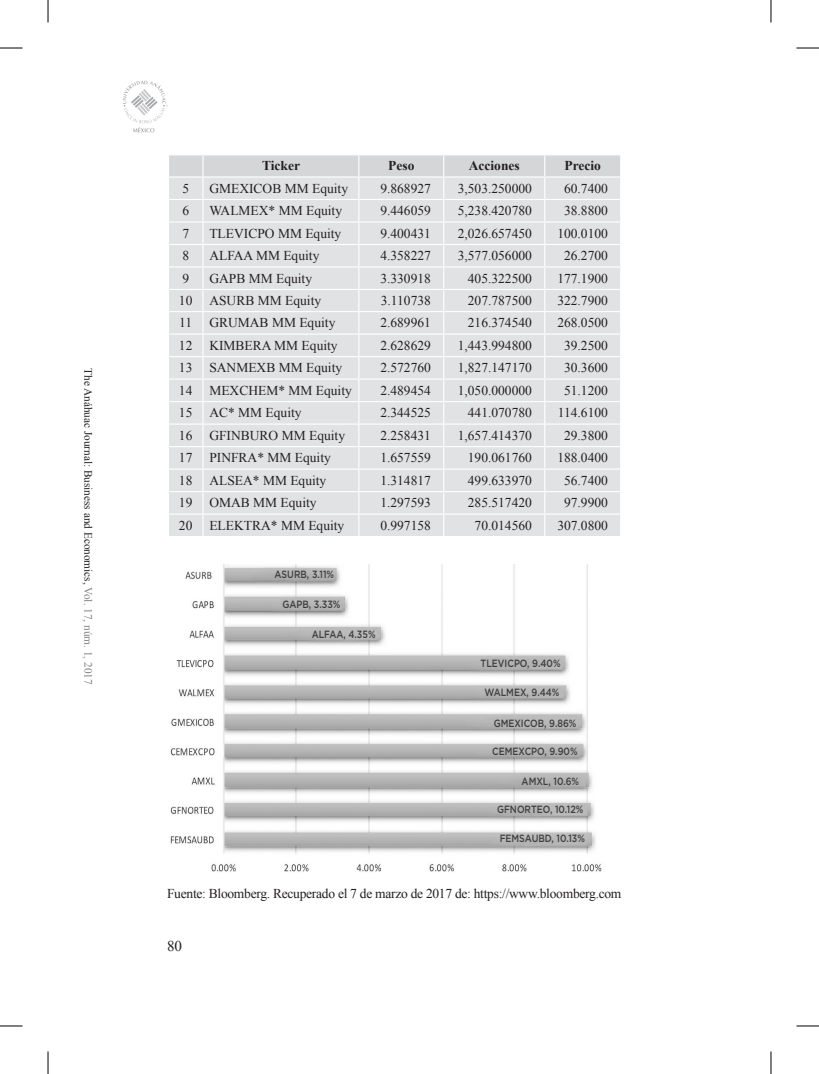
<style>
.page{position:relative;width:819px;height:1074px;background:#fff}
.page>*{position:absolute;margin:0;border:0;box-sizing:border-box;transform-origin:0 0}
.t1{font:15px "Times New Roman";color:#231f20}
.tab-par-dcha{font:13.5px "Times New Roman";color:#231f20}
.tab-par{font:13.5px "Times New Roman";color:#231f20}
.fuente{font:13.5px "Times New Roman";letter-spacing:-.02em;color:#231f20}
.tab-par-cent{font:13.5px "Times New Roman";color:#231f20}
.tab-tit{font:700 13.5px "Times New Roman";color:#231f20}
.t2{font:11.25px "Times New Roman";color:#231f20}
.t3{font:500 10.5px "Gotham";color:#3e3e3f;scale:.85 1}
.s1{color:#808285}
</style>
<div class="page">
<svg style="left:123px;top:81px;width:45px;height:51px"></svg>
<svg style="left:169px;top:155px;width:451px;height:381px;background:#e1e2e4"></svg>
<hr style="left:168px;top:176px;width:35px;height:2px;background:#fff">
<hr style="left:203px;top:176px;width:156px;height:2px;background:#fff">
<hr style="left:359px;top:176px;width:85px;height:2px;background:#fff">
<hr style="left:444px;top:176px;width:101px;height:2px;background:#fff">
<hr style="left:545px;top:176px;width:76px;height:2px;background:#fff">
<img style="left:170px;top:564px;width:432px;height:308px">
<svg style="left:0;top:48px;width:22px;height:1px"></svg>
<svg style="left:796px;top:48px;width:23px;height:1px"></svg>
<svg style="left:0;top:1026px;width:22px;height:1px"></svg>
<svg style="left:796px;top:1026px;width:23px;height:1px"></svg>
<svg style="left:48px;top:0;width:1px;height:22px"></svg>
<svg style="left:48px;top:1051px;width:1px;height:23px"></svg>
<svg style="left:771px;top:0;width:1px;height:22px"></svg>
<svg style="left:771px;top:1051px;width:1px;height:23px"></svg>
<p class="t2" style="left:96px;top:368px;width:318px;rotate:90deg">The Anáhuac Journal: Business and Economics, <span class="s1">Vol. 17, núm. 1, 2017</span></p>
<p class="tab-tit" style="left:262px;top:157px;width:40px">Ticker</p>
<p class="tab-tit" style="left:388px;top:157px;width:28px">Peso</p>
<p class="tab-tit" style="left:469px;top:157px;width:52px">Acciones</p>
<p class="tab-tit" style="left:564px;top:157px;width:38px">Precio</p>
<p class="tab-par-cent" style="left:182px;top:179px;width:8px">5</p>
<p class="tab-par" style="left:209px;top:179px;width:140px">GMEXICOB MM Equity</p>
<p class="tab-par-dcha" style="left:380px;top:179px;width:52px">9.868927</p>
<p class="tab-par-dcha" style="left:458px;top:179px;width:76px">3,503.250000</p>
<p class="tab-par-dcha" style="left:564px;top:179px;width:45px">60.7400</p>
<p class="tab-par-cent" style="left:182px;top:202px;width:8px">6</p>
<p class="tab-par" style="left:209px;top:202px;width:134px">WALMEX* MM Equity</p>
<p class="tab-par-dcha" style="left:380px;top:202px;width:52px">9.446059</p>
<p class="tab-par-dcha" style="left:458px;top:202px;width:76px">5,238.420780</p>
<p class="tab-par-dcha" style="left:564px;top:202px;width:45px">38.8800</p>
<p class="tab-par-cent" style="left:182px;top:224px;width:8px">7</p>
<p class="tab-par" style="left:209px;top:224px;width:134px">TLEVICPO MM Equity</p>
<p class="tab-par-dcha" style="left:380px;top:224px;width:52px">9.400431</p>
<p class="tab-par-dcha" style="left:458px;top:224px;width:76px">2,026.657450</p>
<p class="tab-par-dcha" style="left:557px;top:224px;width:52px">100.0100</p>
<p class="tab-par-cent" style="left:182px;top:247px;width:8px">8</p>
<p class="tab-par" style="left:209px;top:247px;width:112px">ALFAA MM Equity</p>
<p class="tab-par-dcha" style="left:380px;top:247px;width:52px">4.358227</p>
<p class="tab-par-dcha" style="left:458px;top:247px;width:76px">3,577.056000</p>
<p class="tab-par-dcha" style="left:564px;top:247px;width:45px">26.2700</p>
<p class="tab-par-cent" style="left:182px;top:269px;width:8px">9</p>
<p class="tab-par" style="left:209px;top:269px;width:104px">GAPB MM Equity</p>
<p class="tab-par-dcha" style="left:380px;top:269px;width:52px">3.330918</p>
<p class="tab-par-dcha" style="left:468px;top:269px;width:66px">405.322500</p>
<p class="tab-par-dcha" style="left:557px;top:269px;width:52px">177.1900</p>
<p class="tab-par-cent" style="left:179px;top:292px;width:15px">10</p>
<p class="tab-par" style="left:209px;top:292px;width:113px">ASURB MM Equity</p>
<p class="tab-par-dcha" style="left:381px;top:292px;width:52px">3.110738</p>
<p class="tab-par-dcha" style="left:468px;top:292px;width:66px">207.787500</p>
<p class="tab-par-dcha" style="left:557px;top:292px;width:52px">322.7900</p>
<p class="tab-par-cent" style="left:179px;top:314px;width:15px">11</p>
<p class="tab-par" style="left:209px;top:314px;width:128px">GRUMAB MM Equity</p>
<p class="tab-par-dcha" style="left:380px;top:314px;width:52px">2.689961</p>
<p class="tab-par-dcha" style="left:468px;top:314px;width:66px">216.374540</p>
<p class="tab-par-dcha" style="left:557px;top:314px;width:52px">268.0500</p>
<p class="tab-par-cent" style="left:179px;top:336px;width:15px">12</p>
<p class="tab-par" style="left:209px;top:336px;width:130px">KIMBERA MM Equity</p>
<p class="tab-par-dcha" style="left:380px;top:336px;width:52px">2.628629</p>
<p class="tab-par-dcha" style="left:458px;top:336px;width:76px">1,443.994800</p>
<p class="tab-par-dcha" style="left:564px;top:336px;width:45px">39.2500</p>
<p class="tab-par-cent" style="left:179px;top:359px;width:15px">13</p>
<p class="tab-par" style="left:209px;top:359px;width:134px">SANMEXB MM Equity</p>
<p class="tab-par-dcha" style="left:380px;top:359px;width:52px">2.572760</p>
<p class="tab-par-dcha" style="left:458px;top:359px;width:76px">1,827.147170</p>
<p class="tab-par-dcha" style="left:564px;top:359px;width:45px">30.3600</p>
<p class="tab-par-cent" style="left:179px;top:381px;width:15px">14</p>
<p class="tab-par" style="left:209px;top:381px;width:144px">MEXCHEM* MM Equity</p>
<p class="tab-par-dcha" style="left:380px;top:381px;width:52px">2.489454</p>
<p class="tab-par-dcha" style="left:458px;top:381px;width:76px">1,050.000000</p>
<p class="tab-par-dcha" style="left:564px;top:381px;width:45px">51.1200</p>
<p class="tab-par-cent" style="left:179px;top:404px;width:15px">15</p>
<p class="tab-par" style="left:209px;top:404px;width:94px">AC* MM Equity</p>
<p class="tab-par-dcha" style="left:380px;top:404px;width:52px">2.344525</p>
<p class="tab-par-dcha" style="left:468px;top:404px;width:66px">441.070780</p>
<p class="tab-par-dcha" style="left:558px;top:404px;width:52px">114.6100</p>
<p class="tab-par-cent" style="left:179px;top:426px;width:15px">16</p>
<p class="tab-par" style="left:209px;top:426px;width:137px">GFINBURO MM Equity</p>
<p class="tab-par-dcha" style="left:380px;top:426px;width:52px">2.258431</p>
<p class="tab-par-dcha" style="left:458px;top:426px;width:76px">1,657.414370</p>
<p class="tab-par-dcha" style="left:564px;top:426px;width:45px">29.3800</p>
<p class="tab-par-cent" style="left:179px;top:449px;width:15px">17</p>
<p class="tab-par" style="left:209px;top:449px;width:123px">PINFRA* MM Equity</p>
<p class="tab-par-dcha" style="left:380px;top:449px;width:52px">1.657559</p>
<p class="tab-par-dcha" style="left:468px;top:449px;width:66px">190.061760</p>
<p class="tab-par-dcha" style="left:557px;top:449px;width:52px">188.0400</p>
<p class="tab-par-cent" style="left:179px;top:471px;width:15px">18</p>
<p class="tab-par" style="left:209px;top:471px;width:119px">ALSEA* MM Equity</p>
<p class="tab-par-dcha" style="left:380px;top:471px;width:52px">1.314817</p>
<p class="tab-par-dcha" style="left:468px;top:471px;width:66px">499.633970</p>
<p class="tab-par-dcha" style="left:564px;top:471px;width:45px">56.7400</p>
<p class="tab-par-cent" style="left:179px;top:494px;width:15px">19</p>
<p class="tab-par" style="left:209px;top:494px;width:109px">OMAB MM Equity</p>
<p class="tab-par-dcha" style="left:380px;top:494px;width:52px">1.297593</p>
<p class="tab-par-dcha" style="left:468px;top:494px;width:66px">285.517420</p>
<p class="tab-par-dcha" style="left:564px;top:494px;width:45px">97.9900</p>
<p class="tab-par-cent" style="left:179px;top:516px;width:15px">20</p>
<p class="tab-par" style="left:209px;top:516px;width:136px">ELEKTRA* MM Equity</p>
<p class="tab-par-dcha" style="left:380px;top:516px;width:52px">0.997158</p>
<p class="tab-par-dcha" style="left:475px;top:516px;width:59px">70.014560</p>
<p class="tab-par-dcha" style="left:557px;top:516px;width:52px">307.0800</p>
<p class="t3" style="left:275px;top:568px;width:72px">ASURB, 3.11%</p>
<p class="t3" style="left:282px;top:597px;width:70px">GAPB, 3.33%</p>
<p class="t3" style="left:312px;top:627px;width:77px">ALFAA, 4.35%</p>
<p class="t3" style="left:481px;top:656px;width:96px">TLEVICPO, 9.40%</p>
<p class="t3" style="left:484px;top:685px;width:90px">WALMEX, 9.44%</p>
<p class="t3" style="left:494px;top:716px;width:99px">GMEXICOB, 9.86%</p>
<p class="t3" style="left:492px;top:744px;width:102px">CEMEXCPO, 9.90%</p>
<p class="t3" style="left:522px;top:774px;width:69px">AMXL, 10.6%</p>
<p class="t3" style="left:497px;top:803px;width:103px">GFNORTEO, 10.12%</p>
<p class="t3" style="left:500px;top:832px;width:102px">FEMSAUBD, 10.13%</p>
<p class="fuente" style="left:167px;top:885px;width:456px">Fuente: Bloomberg. Recuperado el 7 de marzo de 2017 de: https://www.bloomberg.com</p>
<p class="t1" style="left:167px;top:936px;width:16px">80</p>
</div>
